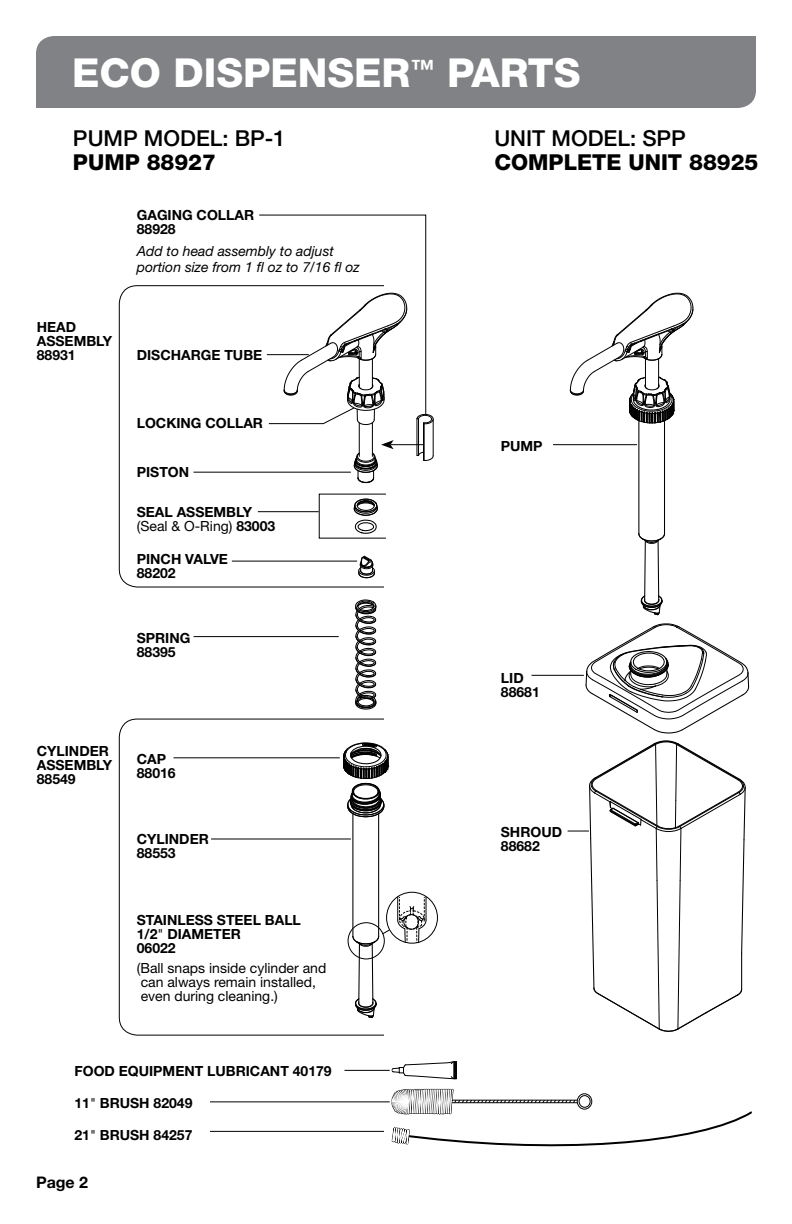
<style>
.page{position:relative;width:792px;height:1224px;background:#fff}
.page>*{position:absolute;margin:0;border:0;box-sizing:border-box;transform-origin:0 0}
.t1{font:800 40px "Helvetica Neue";color:#fff}
.t2{font:500 22px "Helvetica Neue";color:#000}
.t3{font:800 22px "Helvetica Neue";color:#000}
.t4{font:700 16px "Helvetica Neue";color:#000}
.t5{font:700 14px/14px "Helvetica Neue";color:#000}
.t6{font:14px/14px "Helvetica Neue";color:#000}
.t7{font:italic 14px/16px "Helvetica Neue";color:#000}
.s1{font-weight:400}
</style>
<div class="page">
<svg style="left:385px;top:749px;width:4px;height:24px"></svg>
<svg style="left:355px;top:599px;width:22px;height:111px"></svg>
<svg style="left:397px;top:897px;width:30px;height:45px"></svg>
<div style="left:386px;top:892px;width:52px;height:52px;border:1px solid #000;border-radius:50%"></div>
<div style="left:404px;top:914px;width:15px;height:16px;border:1px solid #000;border-radius:50%"></div>
<svg style="left:118px;top:285px;width:267px;height:303px"></svg>
<svg style="left:118px;top:718px;width:267px;height:318px"></svg>
<div style="left:36px;top:36px;width:720px;height:72px;background:#808285"></div>
<svg style="left:392px;top:1061px;width:65px;height:19px"></svg>
<svg style="left:391px;top:1088px;width:361px;height:59px"></svg>
<hr style="left:210px;top:1101px;width:180px;height:1px;background:#000">
<hr style="left:210px;top:1131px;width:174px;height:1px;background:#000">
<hr style="left:344px;top:1070px;width:46px;height:1px;background:#000">
<svg style="left:585px;top:623px;width:164px;height:111px"></svg>
<hr style="left:638px;top:421px;width:1px;height:113px;background:#000">
<hr style="left:664px;top:421px;width:1px;height:113px;background:#000">
<svg style="left:638px;top:533px;width:27px;height:83px"></svg>
<svg style="left:569px;top:293px;width:125px;height:140px"></svg>
<hr style="left:553px;top:444px;width:84px;height:1px;background:#000">
<hr style="left:193px;top:472px;width:158px;height:1px;background:#000">
<hr style="left:232px;top:561px;width:125px;height:1px;background:#000">
<hr style="left:174px;top:757px;width:166px;height:1px;background:#000">
<hr style="left:194px;top:636px;width:145px;height:1px;background:#000">
<hr style="left:211px;top:838px;width:140px;height:1px;background:#000">
<hr style="left:258px;top:511px;width:61px;height:1px;background:#000">
<hr style="left:532px;top:675px;width:52px;height:1px;background:#000">
<svg style="left:568px;top:740px;width:178px;height:292px"></svg>
<svg style="left:258px;top:214px;width:176px;height:269px"></svg>
<h1 class="t1" style="left:72px;top:49px;width:510px">ECO DISPENSER<sup>™</sup> PARTS</h1>
<h2 class="t2" style="left:73px;top:125px;width:214px">PUMP MODEL: BP-1</h2>
<h2 class="t3" style="left:73px;top:149px;width:145px">PUMP 88927</h2>
<p class="t5" style="left:37px;top:319px;width:77px">HEAD<br>ASSEMBLY<br>88931</p>
<p class="t5" style="left:137px;top:207px;width:119px">GAGING COLLAR<br>88928</p>
<p class="t7" style="left:137px;top:243px;width:224px">Add to head assembly to adjust portion size from 1 fl oz to 7/16 fl oz</p>
<p class="t5" style="left:137px;top:347px;width:127px">DISCHARGE TUBE</p>
<p class="t5" style="left:137px;top:415px;width:128px">LOCKING COLLAR</p>
<p class="t5" style="left:137px;top:465px;width:54px">PISTON</p>
<p class="t5" style="left:137px;top:505px;width:140px">SEAL ASSEMBLY <span class="s1">(Seal &amp; O-Ring)</span> 83003</p>
<p class="t5" style="left:137px;top:552px;width:93px">PINCH VALVE<br>88202</p>
<p class="t5" style="left:137px;top:631px;width:55px">SPRING<br>88395</p>
<p class="t5" style="left:37px;top:743px;width:77px">CYLINDER<br>ASSEMBLY<br>88549</p>
<p class="t5" style="left:137px;top:751px;width:40px">CAP<br>88016</p>
<p class="t5" style="left:137px;top:832px;width:74px">CYLINDER<br>88553</p>
<p class="t5" style="left:137px;top:912px;width:166px">STAINLESS STEEL BALL<br>1/2<span class="s1">"</span> DIAMETER<br>06022</p>
<p class="t6" style="left:137px;top:961px;width:191px">(Ball snaps inside cylinder and can always remain installed, even during cleaning.)</p>
<p class="t5" style="left:74px;top:1063px;width:259px">FOOD EQUIPMENT LUBRICANT 40179</p>
<p class="t5" style="left:74px;top:1096px;width:120px">11<span class="s1">"</span> BRUSH 82049</p>
<p class="t5" style="left:74px;top:1127px;width:120px">21<span class="s1">"</span> BRUSH 84257</p>
<p class="t4" style="left:36px;top:1172px;width:54px">Page 2</p>
<h2 class="t2" style="left:494px;top:125px;width:193px">UNIT MODEL: SPP</h2>
<h2 class="t3" style="left:494px;top:149px;width:266px">COMPLETE UNIT 88925</h2>
<p class="t5" style="left:501px;top:439px;width:43px">PUMP</p>
<p class="t5" style="left:501px;top:671px;width:40px">LID<br>88681</p>
<p class="t5" style="left:501px;top:825px;width:63px">SHROUD<br>88682</p>
</div>
